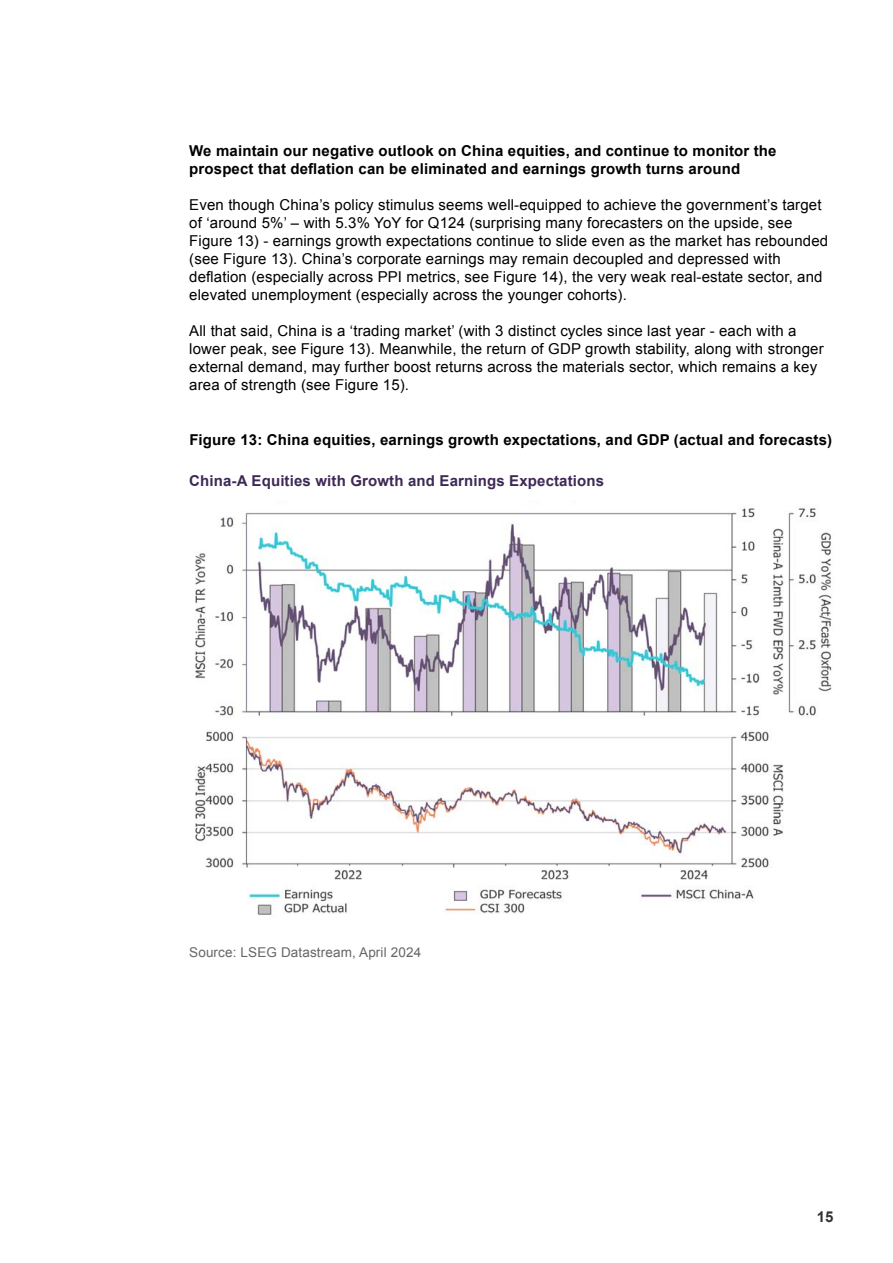
<style>
.page{position:relative;width:893px;height:1263px;background:#fff}
.page>*{position:absolute;margin:0;border:0;box-sizing:border-box;transform-origin:0 0}
.t1{font:15px/18px "Arial";letter-spacing:.01em;color:#000}
.t2{font:700 15px/18px "Arial";letter-spacing:.01em;color:#000}
.t3{font:700 15px "Arial";letter-spacing:.01em;color:#3e2956}
.t4{font:700 15px "Arial";color:#333}
.t5{font:13.5px "Arial";letter-spacing:.01em;color:#666}
</style>
<div class="page">
<img style="left:195px;top:508px;width:637px;height:407px">
<p class="t2" style="left:189px;top:142px;width:589px">We maintain our negative outlook on China equities, and continue to monitor the prospect that deflation can be eliminated and earnings growth turns around</p>
<p class="t1" style="left:189px;top:195px;width:640px">Even though China’s policy stimulus seems well-equipped to achieve the government’s target of ‘around 5%’ – with 5.3% YoY for Q124 (surprising many forecasters on the upside, see Figure 13) - earnings growth expectations continue to slide even as the market has rebounded (see Figure 13). China’s corporate earnings may remain decoupled and depressed with deflation (especially across PPI metrics, see Figure 14), the very weak real-estate sector, and elevated unemployment (especially across the younger cohorts).</p>
<p class="t1" style="left:189px;top:321px;width:636px">All that said, China is a ‘trading market’ (with 3 distinct cycles since last year - each with a lower peak, see Figure 13). Meanwhile, the return of GDP growth stability, along with stronger external demand, may further boost returns across the materials sector, which remains a key area of strength (see Figure 15).</p>
<p class="t2" style="left:189px;top:432px;width:644px">Figure 13: China equities, earnings growth expectations, and GDP (actual and forecasts)</p>
<p class="t3" style="left:189px;top:471px;width:416px">China-A Equities with Growth and Earnings Expectations</p>
<p class="t5" style="left:189px;top:943px;width:233px">Source: LSEG Datastream, April 2024</p>
<p class="t4" style="left:817px;top:1207px;width:18px">15</p>
</div>
